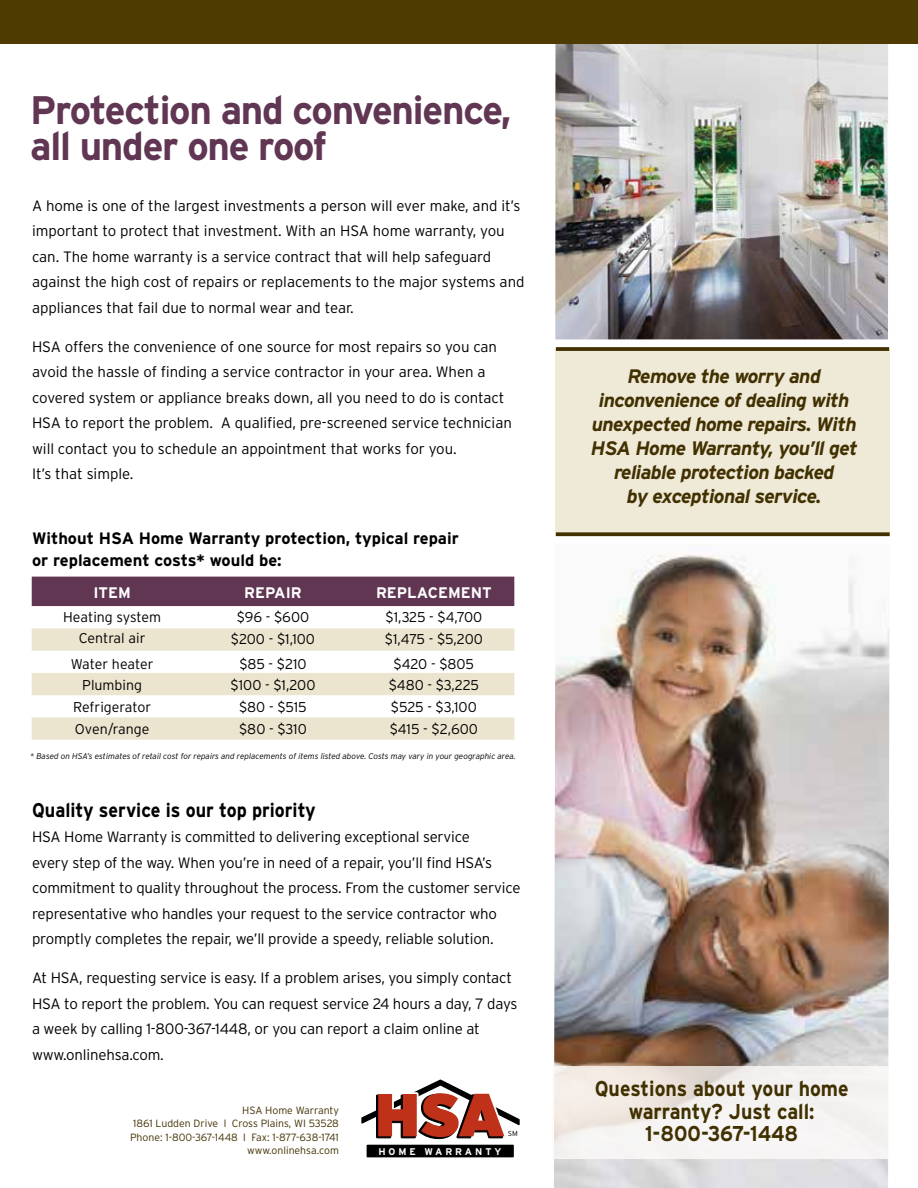
<style>
.page{position:relative;width:918px;height:1188px;background:#fff}
.page>*{position:absolute;margin:0;border:0;box-sizing:border-box;transform-origin:0 0}
.t1{font:700 39.75px/35.8px "Interstate";letter-spacing:-.03em;color:#603653}
.t2{font:700 21.45px/22.5px "Interstate";color:#413000;text-align:center;scale:.91 1}
.t3{font:700 19.8px "Interstate";color:#000;scale:.91 1}
.t4{font:italic 700 19.5px/24px "Interstate";letter-spacing:-.03em;color:#413000;text-align:center}
.t5{font:700 16.5px/22.5px "Interstate";color:#000}
.t6{font:700 15.3px "Interstate";color:#fff}
.t7{font:300 15px/25.5px "Interstate";letter-spacing:-.01em;color:#000}
.t8{font:300 14.1px "Interstate";color:#000}
.t9{font:300 10.5px/13.5px "Interstate";color:#413000;text-align:right}
.t10{font:700 9.75px "Interstate";color:#fff}
.t11{font:italic 300 8.25px "Interstate";color:#000}
.t12{font:300 7.2px "Interstate";color:#000}
</style>
<div class="page">
<img style="left:554px;top:555px;width:336px;height:633px">
<img style="left:555px;top:43px;width:333px;height:296px">
<svg style="left:554px;top:1066px;width:335px;height:93px;fill:#f4f2f1"></svg>
<div style="left:556px;top:350px;width:334px;height:186px;background:#efe9d7"></div>
<svg style="left:556px;top:347px;width:333px;height:4px"></svg>
<svg style="left:556px;top:532px;width:334px;height:4px"></svg>
<div style="left:32px;top:577px;width:482px;height:29px;background:#603653"></div>
<svg style="left:32px;top:606px;width:482px;height:1px"></svg>
<svg style="left:32px;top:628px;width:482px;height:112px;fill:#ebe4ce"></svg>
<div style="left:0;top:0;width:918px;height:43px;background:#4d3b00"></div>
<div style="left:367px;top:1145px;width:146px;height:12px;background:#000"></div>
<svg style="left:361px;top:1079px;width:159px;height:61px"></svg>
<h1 class="t1" style="left:30px;top:92px;width:483px">Protection and convenience, all under one roof</h1>
<p class="t7" style="left:32px;top:192px;width:494px">A home is one of the largest investments a person will ever make, and it’s important to protect that investment. With an HSA home warranty, you can. The home warranty is a service contract that will help safeguard against the high cost of repairs or replacements to the major systems and appliances that fail due to normal wear and tear.</p>
<p class="t7" style="left:32px;top:333px;width:481px">HSA offers the convenience of one source for most repairs so you can avoid the hassle of finding a service contractor in your area. When a covered system or appliance breaks down, all you need to do is contact HSA to report the problem. A qualified, pre-screened service technician will contact you to schedule an appointment that works for you.<br>It’s that simple.</p>
<p class="t5" style="left:32px;top:526px;width:428px">Without HSA Home Warranty protection, typical repair or replacement costs* would be:</p>
<p class="t6" style="left:93px;top:584px;width:17px">ITEM</p>
<p class="t6" style="left:244px;top:584px;width:11px">REPA</p>
<p class="t6" style="left:286px;top:584px;width:15px">IR</p>
<p class="t6" style="left:376px;top:584px;width:12px">REPLA</p>
<p class="t6" style="left:428px;top:584px;width:22px">CEMENT</p>
<p class="t8" style="left:63px;top:609px;width:100px">Heating system</p>
<p class="t8" style="left:237px;top:609px;width:74px">$96 - $600</p>
<p class="t8" style="left:385px;top:609px;width:98px">$1,325 - $4,700</p>
<p class="t8" style="left:79px;top:630px;width:68px">Central air</p>
<p class="t8" style="left:231px;top:631px;width:86px">$200 - $1,100</p>
<p class="t8" style="left:385px;top:631px;width:99px">$1,475 - $5,200</p>
<p class="t8" style="left:71px;top:656px;width:84px">Water heater</p>
<p class="t8" style="left:239px;top:656px;width:69px">$85 - $210</p>
<p class="t8" style="left:394px;top:656px;width:82px">$420 - $805</p>
<p class="t8" style="left:82px;top:677px;width:61px">Plumbing</p>
<p class="t8" style="left:231px;top:677px;width:86px">$100 - $1,200</p>
<p class="t8" style="left:389px;top:677px;width:92px">$480 - $3,225</p>
<p class="t8" style="left:73px;top:699px;width:80px">Refrigerator</p>
<p class="t8" style="left:239px;top:699px;width:69px">$80 - $515</p>
<p class="t8" style="left:391px;top:699px;width:87px">$525 - $3,100</p>
<p class="t8" style="left:75px;top:721px;width:76px">Oven/range</p>
<p class="t8" style="left:239px;top:721px;width:69px">$80 - $310</p>
<p class="t8" style="left:390px;top:721px;width:90px">$415 - $2,600</p>
<p class="t11" style="left:30px;top:751px;width:487px">* Based on HSA’s estimates of retail cost for repairs and replacements of items listed above. Costs may vary in your geographic area.</p>
<h3 class="t3" style="left:32px;top:798px;width:313px">Quality service is our top priority</h3>
<p class="t7" style="left:32px;top:824px;width:490px">HSA Home Warranty is committed to delivering exceptional service<br>every step of the way. When you’re in need of a repair, you’ll find HSA’s commitment to quality throughout the process. From the customer service representative who handles your request to the service contractor who promptly completes the repair, we’ll provide a speedy, reliable solution.</p>
<p class="t7" style="left:32px;top:965px;width:487px">At HSA, requesting service is easy. If a problem arises, you simply contact HSA to report the problem. You can request service 24 hours a day, 7 days a week by calling 1-800-367-1448, or you can report a claim online at www.onlinehsa.com.</p>
<p class="t9" style="left:130px;top:1103px;width:210px">HSA Home Warranty<br>1861 Ludden Drive l Cross Plains, WI 53528<br>Phone: 1-800-367-1448 l Fax: 1-877-638-1741 www.onlinehsa.com</p>
<p class="t12" style="left:508px;top:1130px;width:12px">SM</p>
<p class="t10" style="left:378px;top:1146px;width:20px">H OME</p>
<p class="t10" style="left:424px;top:1146px;width:22px">WARRANT</p>
<p class="t10" style="left:494px;top:1146px;width:8px">Y</p>
<h3 class="t4" style="left:591px;top:364px;width:268px">Remove the worry and inconvenience of dealing with unexpected home repairs. With<br>HSA Home Warranty, you’ll get reliable protection backed<br>by exceptional service.</h3>
<h2 class="t2" style="left:595px;top:1077px;width:280px">Questions about your home warranty? Just call:<br>1-800-367-1448</h2>
</div>
